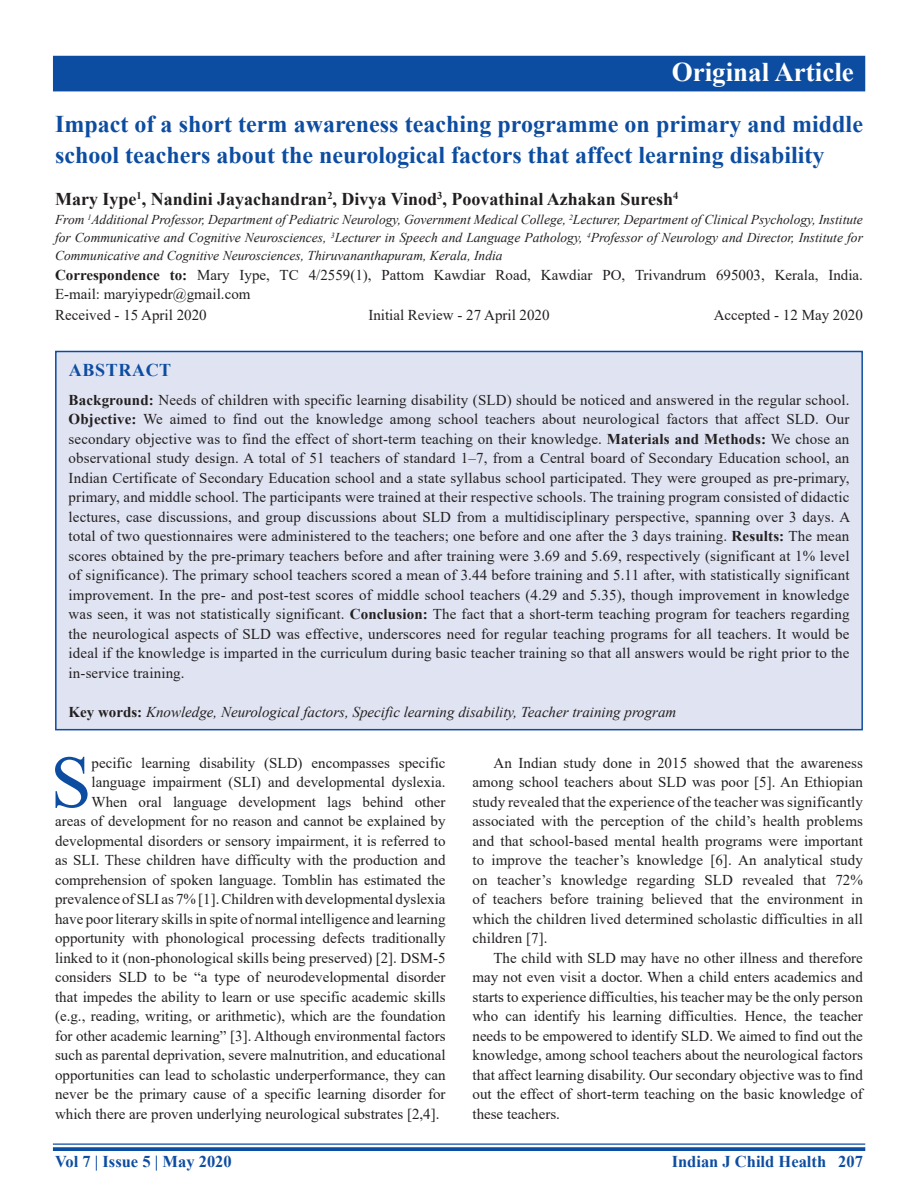
<style>
.page{position:relative;width:918px;height:1188px;background:#fff}
.page>*{position:absolute;margin:0;border:0;box-sizing:border-box;transform-origin:0 0}
.DROP_CAP_TX{font:73.95px "Times New Roman";color:#0d4da1}
.AH{font:700 27px "Times New Roman";color:#fff}
.AT{font:700 24px/31.5px "Times New Roman";color:#0d4da1}
.AU{font:700 18px "Times New Roman";color:#231f20}
.ABSH{font:700 18px "Times New Roman";letter-spacing:.035em;color:#0d4da1}
.RF{font:700 16.5px "Times New Roman";color:#0d4da1}
.ABS{font:15px/19.5px "Times New Roman";letter-spacing:.01em;color:#231f20;text-align:justify}
.DROP_CAP_TX-2{font:15px "Times New Roman";color:#231f20}
.TX{font:15px/19.5px "Times New Roman";color:#231f20;text-align:justify}
.ADD{font:15px/19.5px "Times New Roman";color:#231f20}
.KWD{font:italic 15px "Times New Roman";color:#231f20}
.HIS{font:15px "Times New Roman";color:#231f20}
.AFF{font:italic 13.5px/18px "Times New Roman";color:#231f20;text-align:justify}
.s1{font-weight:700}
.s2{font-weight:700;font-style:normal}
</style>
<div class="page">
<hr style="left:53px;top:1143px;width:812px;height:2px;background:#0d4da1">
<svg style="left:53px;top:1147px;width:812px;height:4px;background:#1b57a6"></svg>
<div style="left:53px;top:56px;width:812px;height:35px;background:#0d4da1"></div>
<div style="left:56px;top:351px;width:806px;height:379px;background:#e0e4f2"></div>
<div style="left:55px;top:351px;width:808px;height:379px;border:2px solid #0d4da1"></div>
<p class="AH" style="left:672px;top:52px;width:184px">Original Article</p>
<p class="AT" style="left:55px;top:107px;width:809px">Impact of a short term awareness teaching programme on primary and middle school teachers about the neurological factors that affect learning disability</p>
<p class="AU" style="left:55px;top:186px;width:625px">Mary Iype<sup>1</sup>, Nandini Jayachandran<sup>2</sup>, Divya Vinod<sup>3</sup>, Poovathinal Azhakan Suresh<sup>4</sup></p>
<p class="AFF" style="left:55px;top:210px;width:809px">From <sup>1</sup>Additional Professor, Department of Pediatric Neurology, Government Medical College, <sup>2</sup>Lecturer, Department of Clinical Psychology, Institute for Communicative and Cognitive Neurosciences, <sup>3</sup>Lecturer in Speech and Language Pathology, <sup>4</sup>Professor of Neurology and Director, Institute for Communicative and Cognitive Neurosciences, Thiruvananthapuram, Kerala, India</p>
<p class="ADD" style="left:55px;top:264px;width:809px"><span class="s1">Correspondence to:</span> Mary Iype, TC 4/2559(1), Pattom Kawdiar Road, Kawdiar PO, Trivandrum 695003, Kerala, India.<br>E-mail: maryiypedr@gmail.com</p>
<p class="HIS" style="left:55px;top:304px;width:153px">Received - 15 April 2020</p>
<p class="HIS" style="left:368px;top:304px;width:183px">Initial Review - 27 April 2020</p>
<p class="HIS" style="left:714px;top:304px;width:151px">Accepted - 12 May 2020</p>
<p class="ABSH" style="left:69px;top:357px;width:104px">ABSTRACT</p>
<p class="ABS" style="left:69px;top:390px;width:783px"><span class="s1">Background:</span> Needs of children with specific learning disability (SLD) should be noticed and answered in the regular school.<br><span class="s1">Objective:</span> We aimed to find out the knowledge among school teachers about neurological factors that affect SLD. Our secondary objective was to find the effect of short-term teaching on their knowledge. <span class="s1">Materials and Methods:</span> We chose an observational study design. A total of 51 teachers of standard 1–7, from a Central board of Secondary Education school, an Indian Certificate of Secondary Education school and a state syllabus school participated. They were grouped as pre-primary, primary, and middle school. The participants were trained at their respective schools. The training program consisted of didactic lectures, case discussions, and group discussions about SLD from a multidisciplinary perspective, spanning over 3 days. A total of two questionnaires were administered to the teachers; one before and one after the 3 days training. <span class="s1">Results:</span> The mean scores obtained by the pre-primary teachers before and after training were 3.69 and 5.69, respectively (significant at 1% level of significance). The primary school teachers scored a mean of 3.44 before training and 5.11 after, with statistically significant improvement. In the pre- and post-test scores of middle school teachers (4.29 and 5.35), though improvement in knowledge was seen, it was not statistically significant. <span class="s1">Conclusion:</span> The fact that a short-term teaching program for teachers regarding the neurological aspects of SLD was effective, underscores need for regular teaching programs for all teachers. It would be ideal if the knowledge is imparted in the curriculum during basic teacher training so that all answers would be right prior to the in-service training.</p>
<p class="KWD" style="left:69px;top:702px;width:609px"><span class="s2">Key words:</span> Knowledge, Neurological factors, Specific learning disability, Teacher training program</p>
<p class="DROP_CAP_TX" style="left:50px;top:730px;width:43px">S</p>
<p class="DROP_CAP_TX-2" style="left:92px;top:752px;width:355px">pecific learning disability (SLD) encompasses specific</p>
<p class="DROP_CAP_TX-2" style="left:92px;top:772px;width:355px">language impairment (SLI) and developmental dyslexia.</p>
<p class="DROP_CAP_TX-2" style="left:92px;top:791px;width:355px">When oral language development lags behind other</p>
<p class="DROP_CAP_TX-2" style="left:55px;top:811px;width:392px">areas of development for no reason and cannot be explained by</p>
<p class="DROP_CAP_TX-2" style="left:55px;top:830px;width:392px">developmental disorders or sensory impairment, it is referred to</p>
<p class="DROP_CAP_TX-2" style="left:55px;top:850px;width:392px">as SLI. These children have difficulty with the production and</p>
<p class="DROP_CAP_TX-2" style="left:55px;top:869px;width:392px">comprehension of spoken language. Tomblin has estimated the</p>
<p class="DROP_CAP_TX-2" style="left:55px;top:889px;width:392px">prevalence of SLI as 7% [1]. Children with developmental dyslexia</p>
<p class="DROP_CAP_TX-2" style="left:55px;top:908px;width:392px">have poor literary skills in spite of normal intelligence and learning</p>
<p class="DROP_CAP_TX-2" style="left:55px;top:928px;width:392px">opportunity with phonological processing defects traditionally</p>
<p class="DROP_CAP_TX-2" style="left:55px;top:947px;width:392px">linked to it (non-phonological skills being preserved) [2]. DSM-5</p>
<p class="DROP_CAP_TX-2" style="left:55px;top:967px;width:392px">considers SLD to be “a type of neurodevelopmental disorder</p>
<p class="DROP_CAP_TX-2" style="left:55px;top:986px;width:392px">that impedes the ability to learn or use specific academic skills</p>
<p class="DROP_CAP_TX-2" style="left:55px;top:1006px;width:392px">(e.g., reading, writing, or arithmetic), which are the foundation</p>
<p class="DROP_CAP_TX-2" style="left:55px;top:1025px;width:392px">for other academic learning” [3]. Although environmental factors</p>
<p class="DROP_CAP_TX-2" style="left:55px;top:1045px;width:392px">such as parental deprivation, severe malnutrition, and educational</p>
<p class="DROP_CAP_TX-2" style="left:55px;top:1064px;width:392px">opportunities can lead to scholastic underperformance, they can</p>
<p class="DROP_CAP_TX-2" style="left:55px;top:1084px;width:392px">never be the primary cause of a specific learning disorder for</p>
<p class="DROP_CAP_TX-2" style="left:55px;top:1103px;width:386px">which there are proven underlying neurological substrates [2,4].</p>
<p class="TX" style="left:472px;top:753px;width:392px;text-indent:21px">An Indian study done in 2015 showed that the awareness among school teachers about SLD was poor [5]. An Ethiopian study revealed that the experience of the teacher was significantly associated with the perception of the child’s health problems and that school-based mental health programs were important to improve the teacher’s knowledge [6]. An analytical study on teacher’s knowledge regarding SLD revealed that 72% of teachers before training believed that the environment in which the children lived determined scholastic difficulties in all children [7].</p>
<p class="TX" style="left:472px;top:948px;width:392px;text-indent:21px">The child with SLD may have no other illness and therefore may not even visit a doctor. When a child enters academics and starts to experience difficulties, his teacher may be the only person who can identify his learning difficulties. Hence, the teacher needs to be empowered to identify SLD. We aimed to find out the knowledge, among school teachers about the neurological factors that affect learning disability. Our secondary objective was to find out the effect of short-term teaching on the basic knowledge of these teachers.</p>
<p class="RF" style="left:55px;top:1150px;width:178px">Vol 7 | Issue 5 | May 2020</p>
<p class="RF" style="left:672px;top:1150px;width:193px">Indian J Child Health 207</p>
</div>
